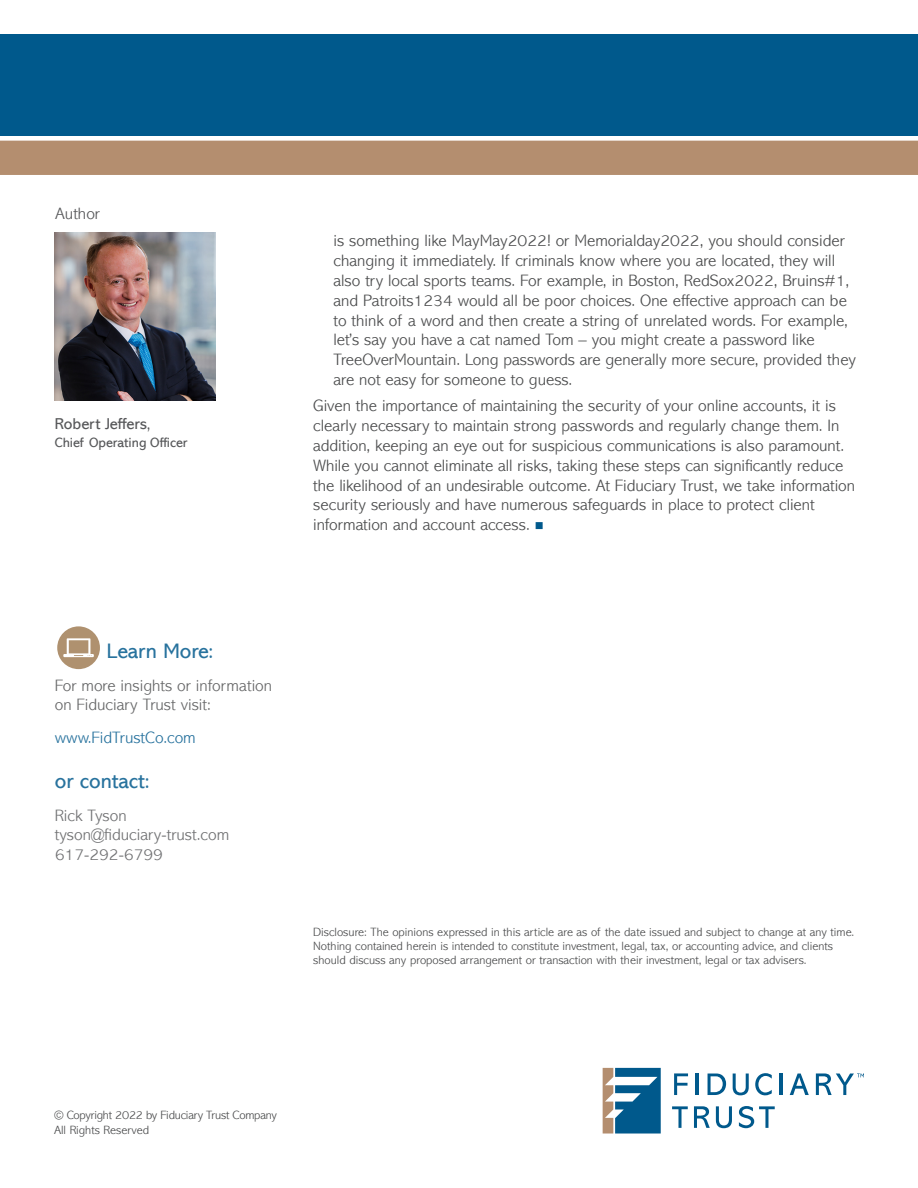
<style>
.page{position:relative;width:918px;height:1188px;background:#fff}
.page>*{position:absolute;margin:0;border:0;box-sizing:border-box;transform-origin:0 0}
.t1{font:21px "Abadi MT Std";color:#00598c}
.BODY{font:300 16.5px/19.8px "Abadi MT Std";color:#4b4c4d}
.SIDE_BAR_BODY{font:300 16.5px/19.5px "Abadi MT Std";color:#57585a}
.t2{font:300 16.5px "Abadi MT Std";color:#00598c}
.t3{font:15.75px "Abadi MT Std";color:#57585a}
.t4{font:13.5px "Abadi MT Std";color:#57585a}
.DISCLOSURES{font:300 12px/14.4px "Abadi MT Std";color:#4b4c4d}
.DISCLOSURES-2{font:300 12px/15px "Abadi MT Std";letter-spacing:-.02em;color:#4b4c4d}
.s1{color:#00598c}
</style>
<div class="page">
<div style="left:57px;top:626px;width:43px;height:43px;background:#af916f;border-radius:50%"></div>
<svg style="left:63px;top:638px;width:31px;height:19px"></svg>
<svg style="left:603px;top:1068px;width:58px;height:66px"></svg>
<svg style="left:674px;top:1073px;width:14px;height:22px"></svg>
<hr style="left:696px;top:1074px;width:3px;height:21px;background:#00598c">
<svg style="left:708px;top:1074px;width:18px;height:21px"></svg>
<svg style="left:733px;top:1074px;width:16px;height:21px"></svg>
<svg style="left:755px;top:1073px;width:17px;height:22px"></svg>
<hr style="left:780px;top:1074px;width:3px;height:21px;background:#00598c">
<svg style="left:790px;top:1074px;width:19px;height:21px"></svg>
<svg style="left:672px;top:1106px;width:16px;height:22px"></svg>
<svg style="left:694px;top:1106px;width:16px;height:22px"></svg>
<svg style="left:716px;top:1106px;width:16px;height:22px"></svg>
<svg style="left:739px;top:1106px;width:36px;height:22px"></svg>
<svg style="left:816px;top:1073px;width:48px;height:22px"></svg>
<div style="left:0;top:141px;width:918px;height:34px;background:#b48e6f"></div>
<div style="left:0;top:35px;width:918px;height:101px;background:#00598c"></div>
<img style="left:54px;top:233px;width:161px;height:168px">
<p class="SIDE_BAR_BODY" style="left:55px;top:204px;width:46px">Author</p>
<p class="t3" style="left:55px;top:415px;width:97px">Robert Jeffers,</p>
<p class="t4" style="left:55px;top:435px;width:134px">Chief Operating Officer</p>
<p class="BODY" style="left:333px;top:231px;width:524px">is something like MayMay2022! or Memorialday2022, you should consider changing it immediately. If criminals know where you are located, they will also try local sports teams. For example, in Boston, RedSox2022, Bruins#1, and Patroits1234 would all be poor choices. One effective approach can be to think of a word and then create a string of unrelated words. For example, let’s say you have a cat named Tom – you might create a password like TreeOverMountain. Long passwords are generally more secure, provided they are not easy for someone to guess.</p>
<p class="BODY" style="left:313px;top:396px;width:543px">Given the importance of maintaining the security of your online accounts, it is clearly necessary to maintain strong passwords and regularly change them. In addition, keeping an eye out for suspicious communications is also paramount.<br>While you cannot eliminate all risks, taking these steps can significantly reduce the likelihood of an undesirable outcome. At Fiduciary Trust, we take information security seriously and have numerous safeguards in place to protect client information and account access. <span class="s1">■</span></p>
<p class="t1" style="left:107px;top:639px;width:108px">Learn More:</p>
<p class="BODY" style="left:55px;top:676px;width:219px">For more insights or information on Fiduciary Trust visit:</p>
<p class="t2" style="left:55px;top:729px;width:143px">www.FidTrustCo.com</p>
<p class="t1" style="left:55px;top:769px;width:96px">or contact:</p>
<p class="SIDE_BAR_BODY" style="left:55px;top:806px;width:176px">Rick Tyson tyson@fiduciary-trust.com<br>617-292-6799</p>
<p class="DISCLOSURES" style="left:313px;top:925px;width:543px">Disclosure: The opinions expressed in this article are as of the date issued and subject to change at any time.<br>Nothing contained herein is intended to constitute investment, legal, tax, or accounting advice, and clients should discuss any proposed arrangement or transaction with their investment, legal or tax advisers.</p>
<p class="DISCLOSURES-2" style="left:54px;top:1108px;width:225px">© Copyright 2022 by Fiduciary Trust Company<br>All Rights Reserved</p>
</div>
